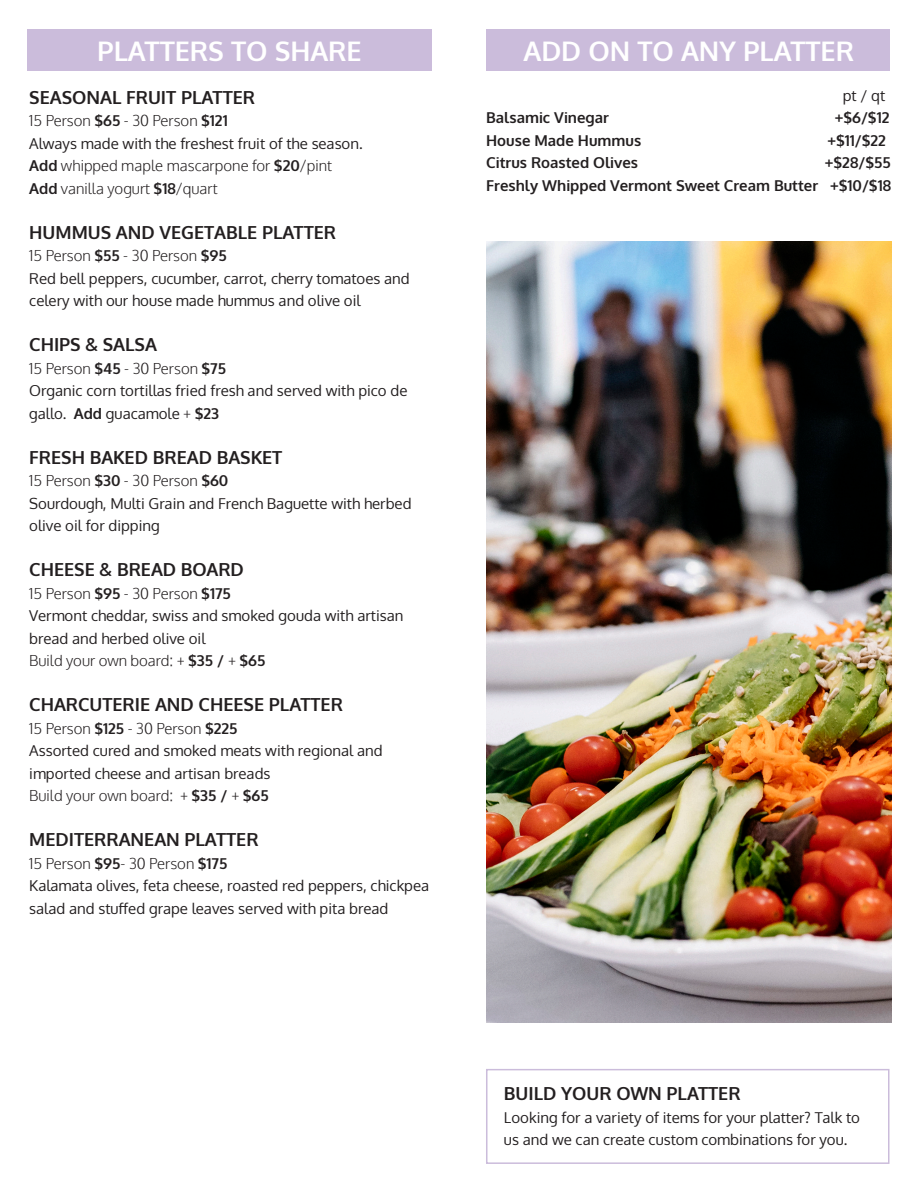
<style>
.page{position:relative;width:918px;height:1188px;background:#fff}
.page>*{position:absolute;margin:0;border:0;box-sizing:border-box;transform-origin:0 0}
.t1{font:700 27px "Oxygen";color:#fff}
.t2{font:700 18px "Oxygen";color:#231f20}
.t3{font:15px/22.5px "Oxygen";color:#231f20}
.t4{font:300 15px "Oxygen";color:#231f20}
.t5{font:700 15px "Oxygen";color:#231f20}
.s1{font-weight:700}
.s2{font-weight:300}
</style>
<div class="page">
<div style="left:27px;top:30px;width:405px;height:41px;background:#cbbcdb"></div>
<div style="left:486px;top:30px;width:404px;height:41px;background:#cbbcdb"></div>
<div style="left:486px;top:1069px;width:404px;height:95px;border:2px solid #cbbcdb"></div>
<img style="left:486px;top:242px;width:406px;height:781px">
<p class="t1" style="left:97px;top:34px;width:266px">PLATTERS TO SHARE</p>
<p class="t1" style="left:524px;top:34px;width:332px">ADD ON TO ANY PLATTER</p>
<p class="t2" style="left:29px;top:86px;width:227px">SEASONAL FRUIT PLATTER</p>
<p class="t4" style="left:29px;top:111px;width:200px">15 Person <span class="s1">$65</span> - 30 Person <span class="s1">$121</span></p>
<p class="t3" style="left:29px;top:132px;width:335px">Always made with the freshest fruit of the season.</p>
<p class="t4" style="left:29px;top:156px;width:304px"><span class="s1">Add</span> whipped maple mascarpone for <span class="s1">$20</span>/pint</p>
<p class="t4" style="left:29px;top:179px;width:190px"><span class="s1">Add</span> vanilla yogurt <span class="s1">$18</span>/quart</p>
<p class="t2" style="left:29px;top:221px;width:308px">HUMMUS AND VEGETABLE PLATTER</p>
<p class="t4" style="left:29px;top:246px;width:199px">15 Person <span class="s1">$55</span> - 30 Person <span class="s1">$95</span></p>
<p class="t3" style="left:29px;top:267px;width:382px">Red bell peppers, cucumber, carrot, cherry tomatoes and celery with our house made hummus and olive oil</p>
<p class="t2" style="left:29px;top:334px;width:129px">CHIPS &amp; SALSA</p>
<p class="t4" style="left:29px;top:359px;width:198px">15 Person <span class="s1">$45</span> - 30 Person <span class="s1">$75</span></p>
<p class="t3" style="left:29px;top:380px;width:380px">Organic corn tortillas fried fresh and served with pico de gallo. <span class="s1">Add</span> guacamole <span class="s2">+</span> <span class="s1">$23</span></p>
<p class="t2" style="left:29px;top:446px;width:255px">FRESH BAKED BREAD BASKET</p>
<p class="t4" style="left:29px;top:471px;width:201px">15 Person <span class="s1">$30</span> - 30 Person <span class="s1">$60</span></p>
<p class="t3" style="left:29px;top:492px;width:384px">Sourdough, Multi Grain and French Baguette with herbed olive oil for dipping</p>
<p class="t2" style="left:29px;top:559px;width:216px">CHEESE &amp; BREAD BOARD</p>
<p class="t4" style="left:29px;top:584px;width:203px">15 Person <span class="s1">$95</span> - 30 Person <span class="s1">$175</span></p>
<p class="t3" style="left:29px;top:605px;width:376px">Vermont cheddar, swiss and smoked gouda with artisan bread and herbed olive oil</p>
<p class="t4" style="left:29px;top:651px;width:238px">Build your own board: + <span class="s1">$35 /</span> + <span class="s1">$65</span></p>
<p class="t2" style="left:29px;top:694px;width:315px">CHARCUTERIE AND CHEESE PLATTER</p>
<p class="t4" style="left:29px;top:719px;width:210px">15 Person <span class="s1">$125</span> - 30 Person <span class="s1">$225</span></p>
<p class="t3" style="left:29px;top:740px;width:355px">Assorted cured and smoked meats with regional and</p>
<p class="t3" style="left:29px;top:762px;width:243px">imported cheese and artisan breads</p>
<p class="t4" style="left:29px;top:786px;width:241px">Build your own board: + <span class="s1">$35 /</span> + <span class="s1">$65</span></p>
<p class="t2" style="left:29px;top:829px;width:231px">MEDITERRANEAN PLATTER</p>
<p class="t4" style="left:29px;top:854px;width:200px">15 Person <span class="s1">$95</span>- 30 Person <span class="s1">$175</span></p>
<p class="t3" style="left:29px;top:875px;width:401px">Kalamata olives, feta cheese, roasted red peppers, chickpea salad and stuffed grape leaves served with pita bread</p>
<p class="t3" style="left:843px;top:84px;width:44px">pt / qt</p>
<p class="t5" style="left:486px;top:108px;width:124px">Balsamic Vinegar</p>
<p class="t5" style="left:835px;top:108px;width:56px">+$6/$12</p>
<p class="t5" style="left:486px;top:131px;width:157px">House Made Hummus</p>
<p class="t5" style="left:827px;top:131px;width:60px">+$11/$22</p>
<p class="t5" style="left:486px;top:153px;width:153px">Citrus Roasted Olives</p>
<p class="t5" style="left:825px;top:153px;width:67px">+$28/$55</p>
<p class="t5" style="left:486px;top:176px;width:406px">Freshly Whipped Vermont Sweet Cream Butter +$10/$18</p>
<p class="t2" style="left:504px;top:1083px;width:238px">BUILD YOUR OWN PLATTER</p>
<p class="t3" style="left:504px;top:1106px;width:358px">Looking for a variety of items for your platter? Talk to us and we can create custom combinations for you.</p>
</div>
